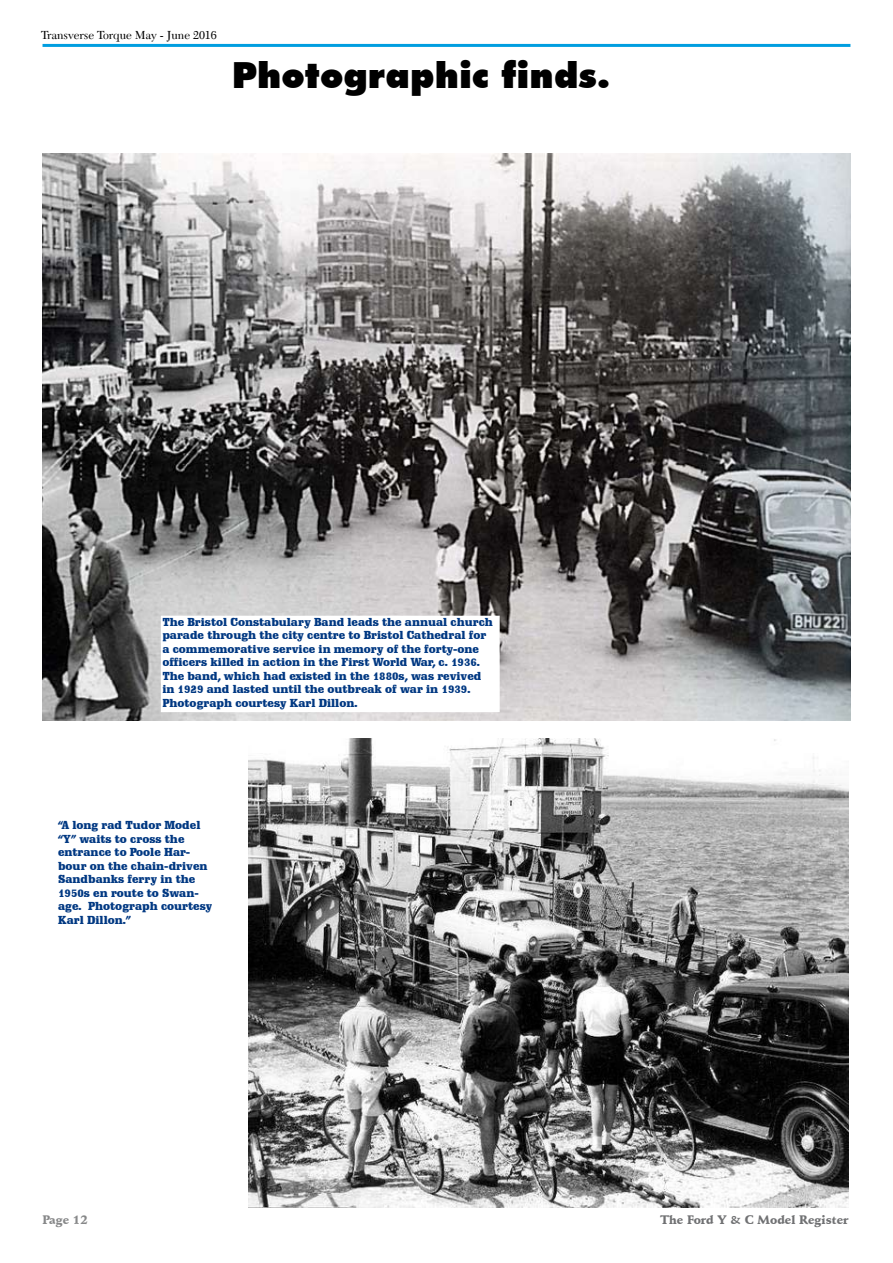
<style>
.page{position:relative;width:893px;height:1263px;background:#fff}
.page>*{position:absolute;margin:0;border:0;box-sizing:border-box;transform-origin:0 0}
.t1{font:900 36px "Futura BT";color:#000}
.t2{font:12px "Transitional 511 BT";color:#000}
.t3{font:900 12px "Schneidler BT";color:#707173}
.t4{font:900 12px "Schneidler BT";color:#878889}
.t5{font:900 11.25px/13.5px "Schadow BT";color:#003882}
</style>
<div class="page">
<hr style="left:43px;top:44px;width:807px;height:3px;background:#009ee0">
<img style="left:43px;top:153px;width:807px;height:567px">
<div style="left:162px;top:616px;width:337px;height:95px;background:#fff"></div>
<img style="left:249px;top:739px;width:600px;height:468px">
<p class="t2" style="left:41px;top:28px;width:177px">Transverse Torque May - June 2016</p>
<h1 class="t1" style="left:232px;top:54px;width:379px">Photographic finds.</h1>
<p class="t5" style="left:162px;top:615px;width:332px">The Bristol Constabulary Band leads the annual church parade through the city centre to Bristol Cathedral for a commemorative service in memory of the forty-one officers killed in action in the First World War, c. 1936.<br>The band, which had existed in the 1880s, was revived in 1929 and lasted until the outbreak of war in 1939.<br>Photograph courtesy Karl Dillon.</p>
<p class="t5" style="left:58px;top:818px;width:156px">“A long rad Tudor Model “Y” waits to cross the entrance to Poole Har&shy;bour on the chain-driven<br>Sandbanks ferry in the<br>1950s en route to Swan&shy;age. Photograph courtesy<br>Karl Dillon.”</p>
<p class="t4" style="left:43px;top:1212px;width:47px">Page 12</p>
<p class="t3" style="left:660px;top:1212px;width:190px">The Ford Y &amp; C Model Register</p>
</div>
